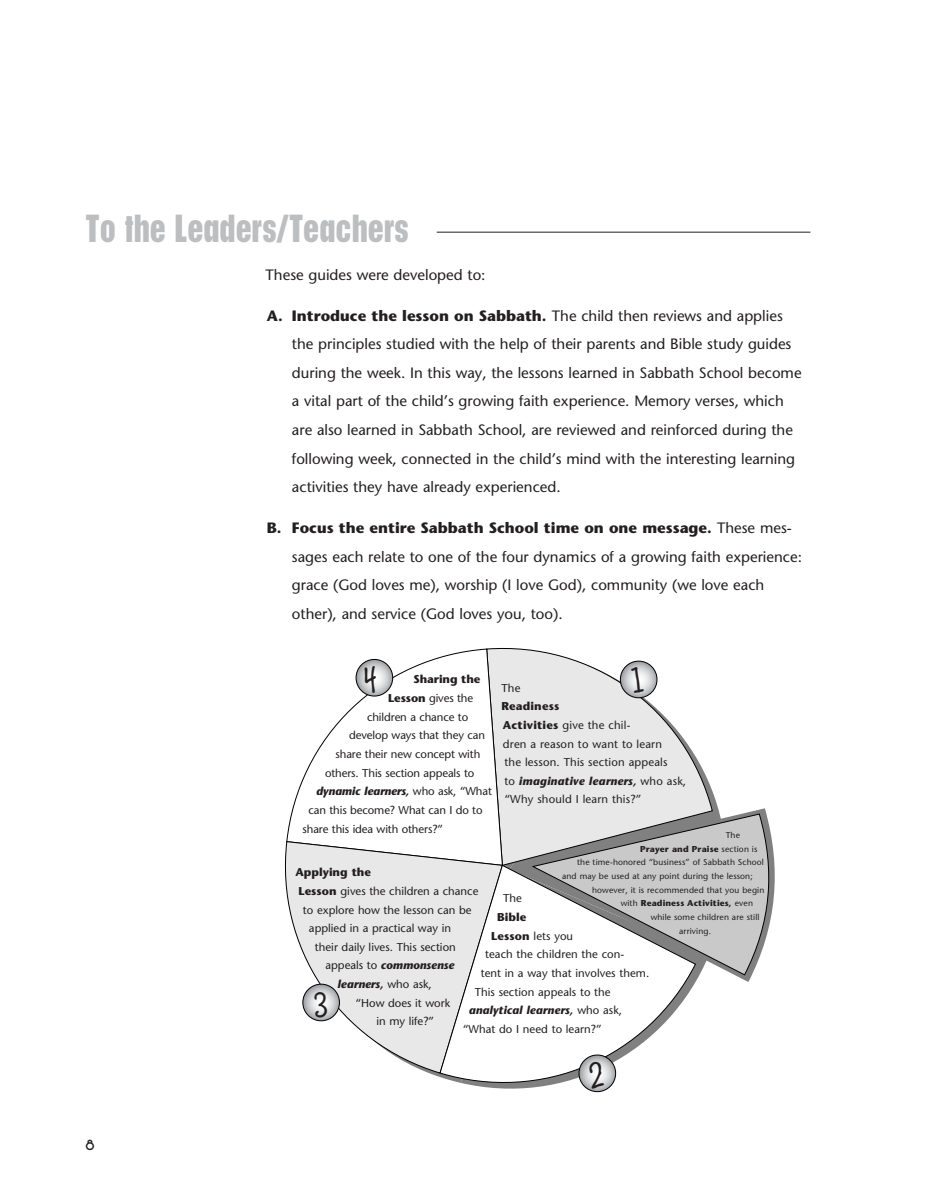
<style>
.page{position:relative;width:932px;height:1202px;background:#fff}
.page>*{position:absolute;margin:0;border:0;box-sizing:border-box;transform-origin:0 0}
.t1{font:700 condensed 36px "Placard";color:#bcbec0}
.Intro-text{font:15px/28.7px "Stone Sans";color:#231f20}
.t2{font:700 15px "New Garden";color:#231f20}
.t3{font:11.4px/18.6px "Stone Sans";color:#231f20}
.t4{font:italic 700 11.4px "Stone Sans";color:#231f20}
.t5{font:700 11.4px "Stone Sans";color:#231f20}
.t6{font:8.55px "Stone Sans";letter-spacing:.015em;color:#231f20}
.t7{font:700 8.55px "Stone Sans";letter-spacing:.015em;color:#231f20}
.s1{font-weight:700}
.s2{font-weight:400;font-style:normal}
.s3{font-weight:700;font-style:italic}
.s4{font-weight:400}
</style>
<div class="page">
<svg style="left:501px;top:647px;width:212px;height:217px"></svg>
<svg style="left:286px;top:648px;width:217px;height:193px"></svg>
<svg style="left:284px;top:841px;width:219px;height:232px"></svg>
<svg style="left:439px;top:864px;width:257px;height:229px"></svg>
<svg style="left:620px;top:661px;width:37px;height:36px"></svg>
<div style="left:620px;top:660px;width:37px;height:38px;border:1px solid #000;border-radius:50%"></div>
<svg style="left:579px;top:1055px;width:36px;height:36px"></svg>
<div style="left:578px;top:1054px;width:38px;height:38px;border:1px solid #000;border-radius:50%"></div>
<svg style="left:356px;top:659px;width:36px;height:37px"></svg>
<div style="left:355px;top:659px;width:38px;height:37px;border:1px solid #000;border-radius:50%"></div>
<svg style="left:303px;top:984px;width:36px;height:36px"></svg>
<div style="left:302px;top:983px;width:38px;height:38px;border:1px solid #000;border-radius:50%"></div>
<svg style="left:521px;top:808px;width:245px;height:174px"></svg>
<svg style="left:532px;top:813px;width:243px;height:162px"></svg>
<hr style="left:436px;top:232px;width:374px;height:1px;background:#231f20">
<svg style="left:631px;top:666px;width:13px;height:27px"></svg>
<svg style="left:588px;top:1060px;width:16px;height:28px"></svg>
<svg style="left:363px;top:665px;width:16px;height:29px"></svg>
<svg style="left:312px;top:991px;width:16px;height:27px"></svg>
<p class="t1" style="left:86px;top:207px;width:325px">To the Leaders/Teachers</p>
<p class="Intro-text" style="left:266px;top:260px;width:221px">These guides were developed to:</p>
<p class="Intro-text" style="left:292px;top:301px;width:511px;text-indent:-25px"><span class="s1">A. Introduce the lesson on Sabbath.</span> The child then reviews and applies the principles studied with the help of their parents and Bible study guides during the week. In this way, the lessons learned in Sabbath School become a vital part of the child’s growing faith experience. Memory verses, which are also learned in Sabbath School, are reviewed and reinforced during the following week, connected in the child’s mind with the interesting learning activities they have already experienced.</p>
<p class="Intro-text" style="left:292px;top:513px;width:511px;text-indent:-25px"><span class="s1">B. Focus the entire Sabbath School time on one message.</span> These mes&shy;sages each relate to one of the four dynamics of a growing faith experience: grace (God loves me), worship (I love God), community (we love each other), and service (God loves you, too).</p>
<p class="t2" style="left:86px;top:1136px;width:11px">8</p>
<p class="t5" style="left:413px;top:672px;width:68px">Sharing the</p>
<p class="t3" style="left:388px;top:688px;width:87px"><span class="s1">Lesson</span> gives the</p>
<p class="t3" style="left:367px;top:707px;width:103px">children a chance to</p>
<p class="t3" style="left:349px;top:726px;width:137px">develop ways that they can</p>
<p class="t3" style="left:335px;top:744px;width:146px">share their new concept with</p>
<p class="t3" style="left:325px;top:763px;width:151px">others. This section appeals to</p>
<p class="t4" style="left:316px;top:784px;width:177px">dynamic learners, <span class="s2">who ask, “What</span></p>
<p class="t3" style="left:308px;top:800px;width:175px">can this become? What can I do to</p>
<p class="t3" style="left:302px;top:819px;width:142px">share this idea with others?”</p>
<p class="t3" style="left:501px;top:678px;width:186px">The<br><span class="s1">Readiness<br>Activities</span> give the chil-<br>dren a reason to want to learn<br>the lesson. This section appeals<br>to <span class="s3">imaginative learners,</span> who ask, “Why should I learn this?”</p>
<p class="t6" style="left:725px;top:830px;width:16px">The</p>
<p class="t7" style="left:640px;top:843px;width:119px">Prayer and Praise <span class="s4">section is</span></p>
<p class="t6" style="left:577px;top:857px;width:188px">the time-honored “business” of Sabbath School</p>
<p class="t6" style="left:562px;top:871px;width:192px">and may be used at any point during the lesson;</p>
<p class="t6" style="left:592px;top:884px;width:174px">however, it is recommended that you begin</p>
<p class="t7" style="left:620px;top:898px;width:134px"><span class="s4">with</span> Readiness Activities, <span class="s4">even</span></p>
<p class="t6" style="left:650px;top:911px;width:110px">while some children are still</p>
<p class="t6" style="left:679px;top:925px;width:33px">arriving.</p>
<p class="t5" style="left:295px;top:865px;width:77px">Applying the</p>
<p class="t3" style="left:298px;top:881px;width:181px"><span class="s1">Lesson</span> gives the children a chance</p>
<p class="t3" style="left:303px;top:900px;width:170px">to explore how the lesson can be</p>
<p class="t3" style="left:309px;top:919px;width:144px">applied in a practical way in</p>
<p class="t3" style="left:315px;top:937px;width:142px">their daily lives. This section</p>
<p class="t4" style="left:325px;top:958px;width:130px"><span class="s2">appeals to</span> commonsense</p>
<p class="t4" style="left:337px;top:977px;width:96px">learners, <span class="s2">who ask,</span></p>
<p class="t3" style="left:355px;top:993px;width:96px">“How does it work</p>
<p class="t3" style="left:376px;top:1012px;width:59px">in my life?”</p>
<p class="t3" style="left:503px;top:889px;width:20px">The</p>
<p class="t5" style="left:497px;top:910px;width:31px">Bible</p>
<p class="t3" style="left:491px;top:926px;width:83px"><span class="s1">Lesson</span> lets you</p>
<p class="t3" style="left:485px;top:945px;width:141px">teach the children the con-</p>
<p class="t3" style="left:480px;top:963px;width:170px">tent in a way that involves them.</p>
<p class="t3" style="left:474px;top:982px;width:137px">This section appeals to the</p>
<p class="t4" style="left:468px;top:1003px;width:155px">analytical learners, <span class="s2">who ask,</span></p>
<p class="t3" style="left:462px;top:1019px;width:141px">“What do I need to learn?”</p>
</div>
